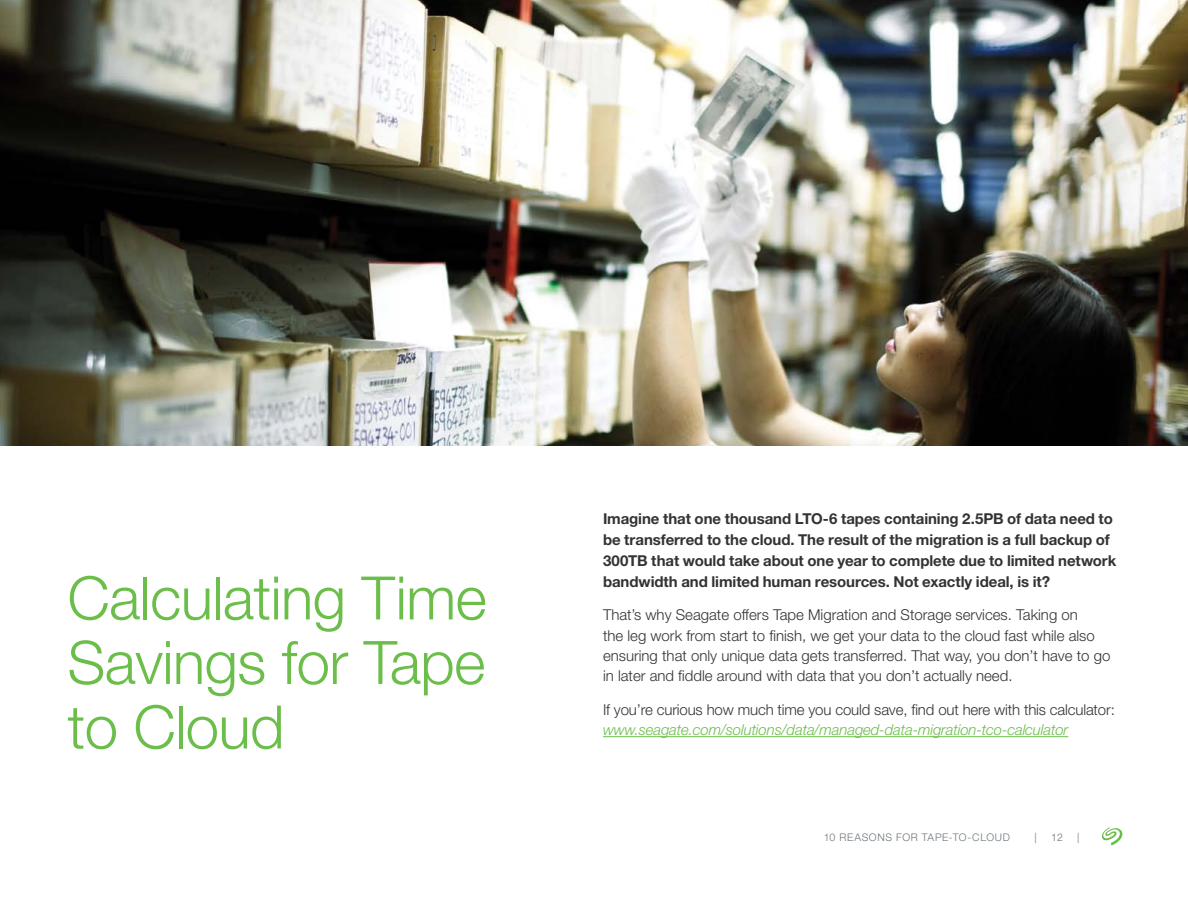
<style>
.page{position:relative;width:1188px;height:918px;background:#fff}
.page>*{position:absolute;margin:0;border:0;box-sizing:border-box;transform-origin:0 0}
.t1{font:300 60px/64.5px "Helvetica Neue LT Std";letter-spacing:-.01em;color:#6bbe4a;text-align:justify}
.t2{font:300 15px/20.2px "Helvetica Neue LT Std";color:#333}
.t3{font:700 15px/21px "Helvetica Neue LT Std";letter-spacing:-.005em;color:#333}
.t4{font:italic 300 15px "Helvetica Neue LT Std";letter-spacing:-.01em;color:#6bbe4a}
.t5{font:300 10.5px "Helvetica Neue LT Std";letter-spacing:.065em;color:#6a747b}
</style>
<div class="page">
<svg style="left:1102px;top:827px;width:20px;height:18px"></svg>
<img style="left:0;top:0;width:1188px;height:446px">
<hr style="left:603px;top:736px;width:465px;height:1px;background:#6bbe4a">
<h1 class="t1" style="left:68px;top:565px;width:421px">Calculating Time Savings for Tape to Cloud</h1>
<p class="t3" style="left:603px;top:508px;width:515px">Imagine that one thousand LTO-6 tapes containing 2.5PB of data need to be transferred to the cloud. The result of the migration is a full backup of 300TB that would take about one year to complete due to limited network bandwidth and limited human resources. Not exactly ideal, is it?</p>
<p class="t2" style="left:603px;top:605px;width:509px">That’s why Seagate offers Tape Migration and Storage services. Taking on<br>the leg work from start to finish, we get your data to the cloud fast while also ensuring that only unique data gets transferred. That way, you don’t have to go in later and fiddle around with data that you don’t actually need.</p>
<p class="t2" style="left:603px;top:699px;width:513px">If you’re curious how much time you could save, find out here with this calculator:</p>
<p class="t4" style="left:603px;top:721px;width:467px">www.seagate.com/solutions/data/managed-data-migration-tco-calculator</p>
<p class="t5" style="left:824px;top:831px;width:188px">10 REASONS FOR TAPE-TO-CLOUD</p>
<p class="t5" style="left:1035px;top:831px;width:4px">|</p>
<p class="t5" style="left:1051px;top:831px;width:13px">12</p>
<p class="t5" style="left:1077px;top:831px;width:4px">|</p>
</div>
